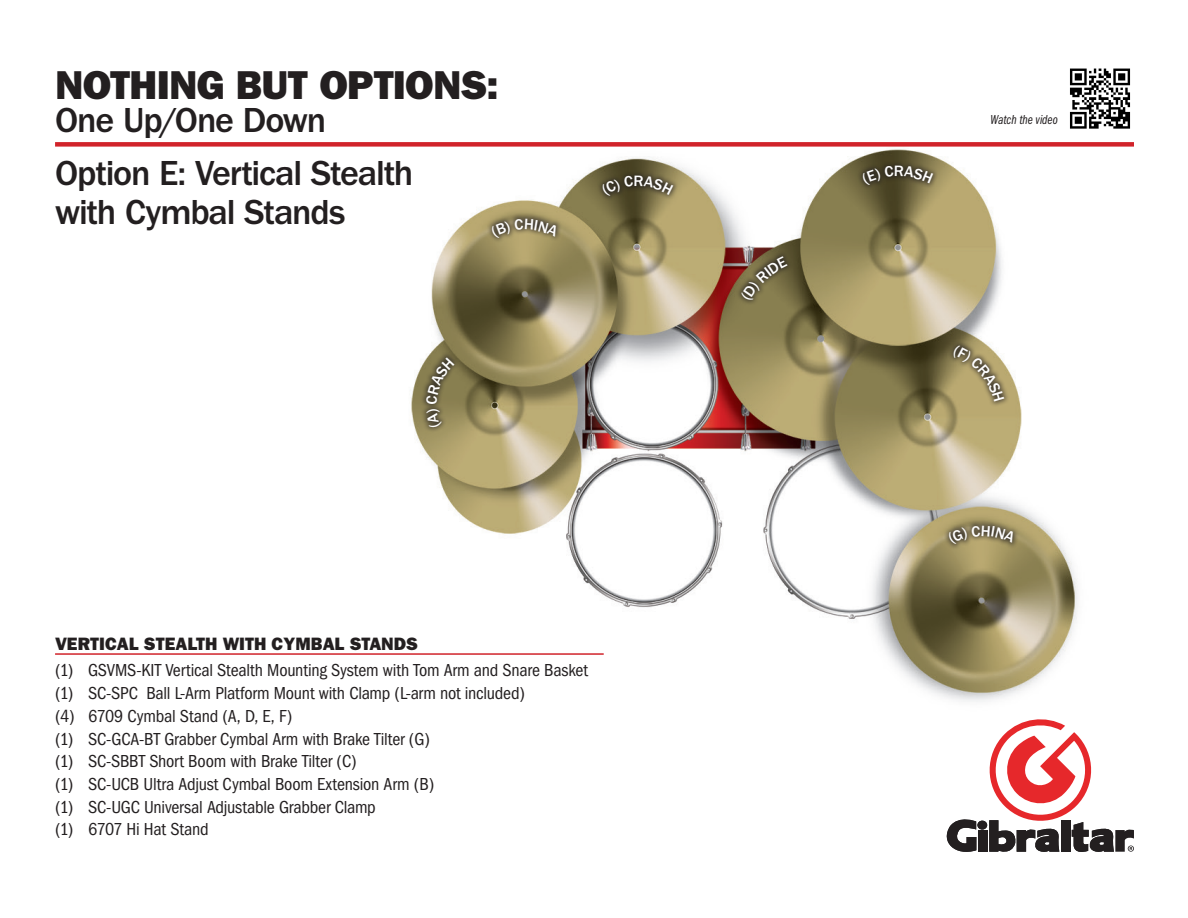
<style>
.page{position:relative;width:1188px;height:918px;background:#fff}
.page>*{position:absolute;margin:0;border:0;box-sizing:border-box;transform-origin:0 0}
.t1{font:40.5px "ITC Franklin Gothic Std Hvy";letter-spacing:-.015em;color:#231f20}
.t2{font:500 36px/39px "ITC Franklin Gothic Std";letter-spacing:-.035em;color:#231f20}
.t3{font:condensed 18px "Franklin Gothic";letter-spacing:-.01em;color:#231f20}
.t4{font:800 18px "Franklin Gothic";color:#231f20}
.t5{font:13.5px "Franklin Gothic Book Cmpr Ital";color:#231f20}
</style>
<div class="page">
<img style="left:410px;top:149px;width:668px;height:553px">
<div style="left:487px;top:213px;width:75px;height:31px;background:#231f20;opacity:.8"></div>
<div style="left:857px;top:160px;width:82px;height:31px;background:#231f20;opacity:.8"></div>
<div style="left:947px;top:340px;width:63px;height:67px;background:#231f20;opacity:.8"></div>
<div style="left:736px;top:251px;width:57px;height:55px;background:#231f20;opacity:.8"></div>
<div style="left:597px;top:170px;width:82px;height:31px;background:#231f20;opacity:.8"></div>
<div style="left:420px;top:351px;width:40px;height:81px;background:#231f20;opacity:.8"></div>
<div style="left:943px;top:519px;width:76px;height:32px;background:#231f20;opacity:.8"></div>
<div style="left:977px;top:821px;width:10px;height:9px;background:#231f20;border-radius:50%"></div>
<svg style="left:946px;top:819px;width:30px;height:33px"></svg>
<div style="left:978px;top:830px;width:9px;height:22px;background:#231f20"></div>
<svg style="left:985px;top:719px;width:149px;height:133px"></svg>
<hr style="left:55px;top:653px;width:549px;height:2px;background:#d1232a">
<div style="left:55px;top:142px;width:1079px;height:5px;background:#d1232a"></div>
<img style="left:1070px;top:68px;width:61px;height:61px">
<svg style="left:491px;top:219px;width:68px;height:20px"></svg>
<svg style="left:861px;top:166px;width:72px;height:20px"></svg>
<svg style="left:952px;top:345px;width:52px;height:57px;background:#9e9066"></svg>
<svg style="left:740px;top:256px;width:48px;height:46px;background:#6b6041"></svg>
<svg style="left:601px;top:176px;width:72px;height:21px;background:#4d462f"></svg>
<svg style="left:426px;top:357px;width:29px;height:71px;background:#706845"></svg>
<svg style="left:947px;top:525px;width:69px;height:20px"></svg>
<p class="t1" style="left:55px;top:61px;width:445px">NOTHING BUT OPTIONS:</p>
<p class="t2" style="left:55px;top:101px;width:273px">One Up/One Down</p>
<p class="t2" style="left:55px;top:154px;width:360px">Option E: Vertical Stealth with Cymbal Stands</p>
<p class="t4" style="left:55px;top:633px;width:364px">VERTICAL STEALTH WITH CYMBAL STANDS</p>
<p class="t3" style="left:55px;top:660px;width:534px">(1) GSVMS-KIT Vertical Stealth Mounting System with Tom Arm and Snare Basket</p>
<p class="t3" style="left:55px;top:683px;width:471px">(1) SC-SPC Ball L-Arm Platform Mount with Clamp (L-arm not included)</p>
<p class="t3" style="left:55px;top:706px;width:239px">(4) 6709 Cymbal Stand (A, D, E, F)</p>
<p class="t3" style="left:55px;top:728px;width:376px">(1) SC-GCA-BT Grabber Cymbal Arm with Brake Tilter (G)</p>
<p class="t3" style="left:55px;top:751px;width:303px">(1) SC-SBBT Short Boom with Brake Tilter (C)</p>
<p class="t3" style="left:55px;top:774px;width:381px">(1) SC-UCB Ultra Adjust Cymbal Boom Extension Arm (B)</p>
<p class="t3" style="left:55px;top:797px;width:322px">(1) SC-UGC Universal Adjustable Grabber Clamp</p>
<p class="t3" style="left:55px;top:819px;width:155px">(1) 6707 Hi Hat Stand</p>
<p class="t5" style="left:990px;top:112px;width:69px">Watch the video</p>
</div>
